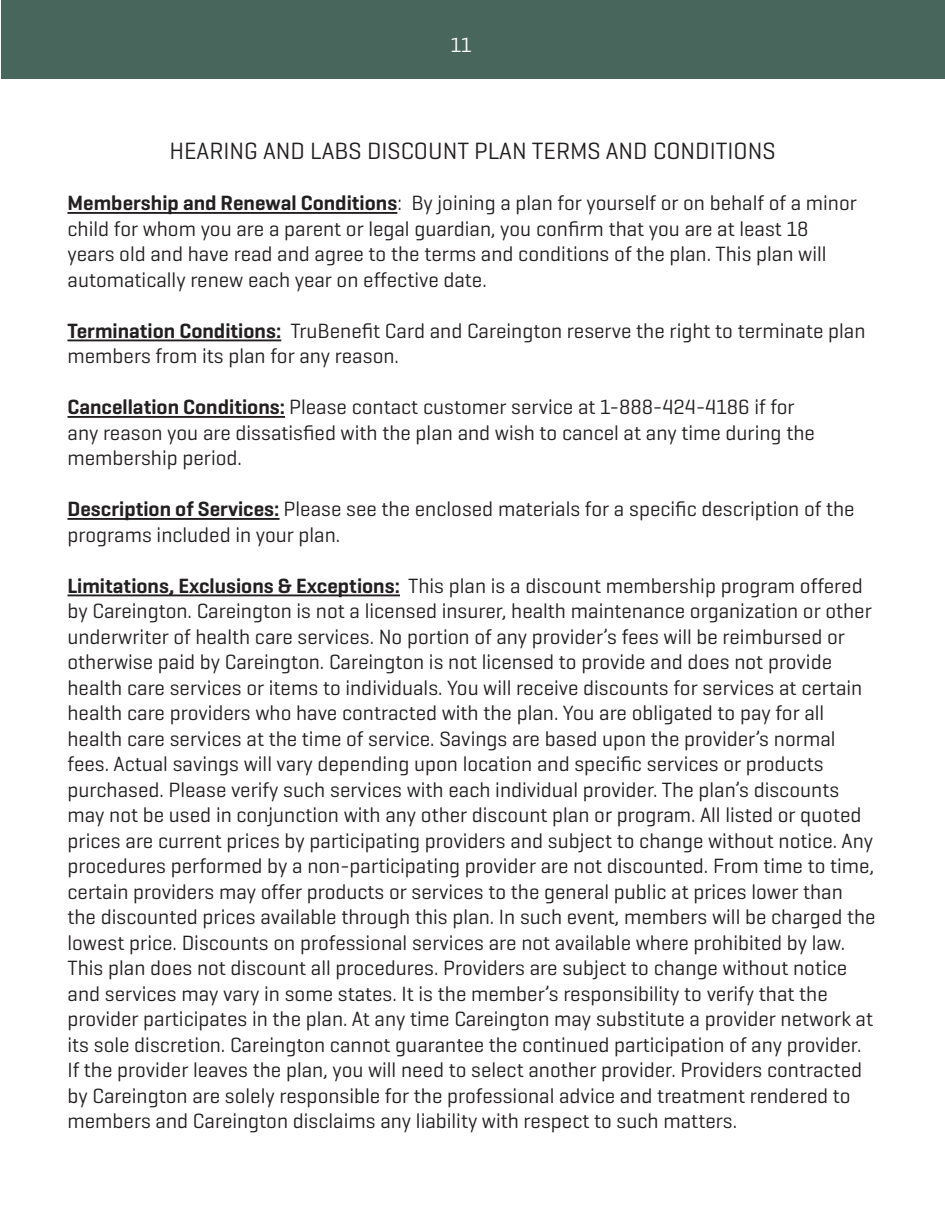
<style>
.page{position:relative;width:945px;height:1215px;background:#fff}
.page>*{position:absolute;margin:0;border:0;box-sizing:border-box;transform-origin:0 0}
.t1{font:24px "Geogrotesque";color:#231f20}
.t2{font:21px/25.5px "Geogrotesque";color:#231f20}
.t3{font:21px "Geogrotesque";color:#fff}
.s1{font-weight:600}
</style>
<div class="page">
<div style="left:2px;top:0;width:943px;height:79px;background:#48665c"></div>
<hr style="left:68px;top:212px;width:329px;height:2px;background:#231f20">
<hr style="left:68px;top:339px;width:213px;height:2px;background:#231f20">
<hr style="left:68px;top:416px;width:217px;height:2px;background:#231f20">
<hr style="left:68px;top:518px;width:212px;height:2px;background:#231f20">
<hr style="left:68px;top:594px;width:332px;height:2px;background:#231f20">
<p class="t3" style="left:451px;top:32px;width:22px">11</p>
<p class="t1" style="left:169px;top:136px;width:608px">HEARING AND LABS DISCOUNT PLAN TERMS AND CONDITIONS</p>
<p class="t2" style="left:68px;top:190px;width:791px"><span class="s1">Membership and Renewal Conditions</span>: By joining a plan for yourself or on behalf of a minor child for whom you are a parent or legal guardian, you confirm that you are at least 18 years old and have read and agree to the terms and conditions of the plan. This plan will automatically renew each year on effective date.</p>
<p class="t2" style="left:68px;top:317px;width:800px"><span class="s1">Termination Conditions:</span> TruBenefit Card and Careington reserve the right to terminate plan members from its plan for any reason.</p>
<p class="t2" style="left:68px;top:394px;width:749px"><span class="s1">Cancellation Conditions:</span> Please contact customer service at 1-888-424-4186 if for any reason you are dissatisfied with the plan and wish to cancel at any time during the membership period.</p>
<p class="t2" style="left:68px;top:496px;width:789px"><span class="s1">Description of Services:</span> Please see the enclosed materials for a specific description of the programs included in your plan.</p>
<p class="t2" style="left:68px;top:572px;width:810px"><span class="s1">Limitations, Exclusions &amp; Exceptions:</span> This plan is a discount membership program offered by Careington. Careington is not a licensed insurer, health maintenance organization or other underwriter of health care services. No portion of any provider’s fees will be reimbursed or otherwise paid by Careington. Careington is not licensed to provide and does not provide health care services or items to individuals. You will receive discounts for services at certain health care providers who have contracted with the plan. You are obligated to pay for all health care services at the time of service. Savings are based upon the provider’s normal fees. Actual savings will vary depending upon location and specific services or products purchased. Please verify such services with each individual provider. The plan’s discounts may not be used in conjunction with any other discount plan or program. All listed or quoted prices are current prices by participating providers and subject to change without notice. Any procedures performed by a non-participating provider are not discounted. From time to time, certain providers may offer products or services to the general public at prices lower than the discounted prices available through this plan. In such event, members will be charged the lowest price. Discounts on professional services are not available where prohibited by law.<br>This plan does not discount all procedures. Providers are subject to change without notice and services may vary in some states. It is the member’s responsibility to verify that the provider participates in the plan. At any time Careington may substitute a provider network at its sole discretion. Careington cannot guarantee the continued participation of any provider.<br>If the provider leaves the plan, you will need to select another provider. Providers contracted by Careington are solely responsible for the professional advice and treatment rendered to members and Careington disclaims any liability with respect to such matters.</p>
</div>
